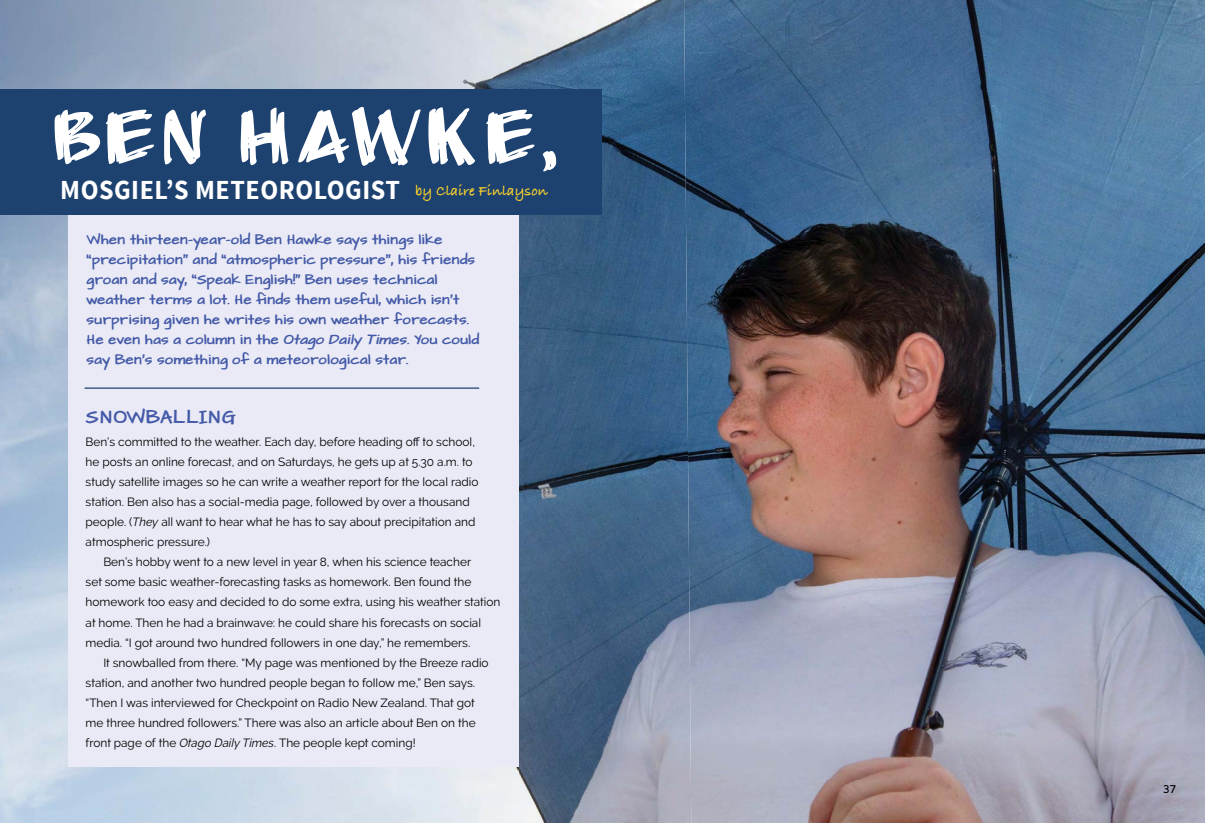
<style>
.page{position:relative;width:1205px;height:823px;background:#fff}
.page>*{position:absolute;margin:0;border:0;box-sizing:border-box;transform-origin:0 0}
.t1{font:700 27.5px "Source Sans Pro";letter-spacing:.02em;color:#fff;scale:.95 1}
.t2{font:700 15px "Architects Daughter Infant NZ";letter-spacing:.01em;color:#445aa8}
.t3{font:11.88px/20px "Raleway";color:#000}
.t4{font:700 11.25px/20px "Architects Daughter Infant NZ";color:#445aa8}
.t5{font:11.25px "Aronui";color:#000}
.s1{font-family:"Bradley Hand ITCTT";font-size:15px;color:#fcd32c}
.s2{font-style:italic}
</style>
<div class="page">
<img style="left:688px;top:0;width:517px;height:259px">
<img style="left:688px;top:259px;width:517px;height:260px">
<img style="left:691px;top:519px;width:514px;height:260px">
<img style="left:691px;top:779px;width:514px;height:43px">
<img style="left:0;top:0;width:518px;height:822px">
<img style="left:518px;top:0;width:170px;height:432px">
<img style="left:518px;top:432px;width:173px;height:390px">
<div style="left:68px;top:390px;width:451px;height:376px;background:#e9eaf5"></div>
<div style="left:68px;top:211px;width:451px;height:181px;background:#e9eaf5"></div>
<hr style="left:85px;top:387px;width:394px;height:1px;background:#1e4270">
<div style="left:0;top:89px;width:602px;height:125px;background:#1e4270"></div>
<svg style="left:55px;top:107px;width:501px;height:64px"></svg>
<h1 class="t1" style="left:60px;top:171px;width:515px">MOSGIEL’S METEOROLOGIST <span class="s1">by Claire Finlayson</span></h1>
<p class="t4" style="left:87px;top:230px;width:394px">When thirteen-year-old Ben Hawke says things like “precipitation” and “atmospheric pressure”, his friends groan and say, “Speak English!” Ben uses technical weather terms a lot. He finds them useful, which isn’t surprising given he writes his own weather forecasts.<br>He even has a column in the <span class="s2">Otago Daily Times</span>. You could say Ben’s something of a meteorological star.</p>
<p class="t2" style="left:86px;top:408px;width:152px">SNOWBALLING</p>
<p class="t3" style="left:86px;top:432px;width:394px">Ben’s committed to the weather. Each day, before heading off to school, he posts an online forecast, and on Saturdays, he gets up at 5.30 a.m. to study satellite images so he can write a weather report for the local radio station. Ben also has a social-media page, followed by over a thousand people. (<span class="s2">They</span> all want to hear what he has to say about precipitation and atmospheric pressure.)</p>
<p class="t3" style="left:86px;top:552px;width:416px;text-indent:18px">Ben’s hobby went to a new level in year 8, when his science teacher<br>set some basic weather-forecasting tasks as homework. Ben found the homework too easy and decided to do some extra, using his weather station at home. Then he had a brainwave: he could share his forecasts on social media. “I got around two hundred followers in one day,” he remembers.</p>
<p class="t3" style="left:86px;top:652px;width:404px;text-indent:18px">It snowballed from there. “My page was mentioned by the Breeze radio station, and another two hundred people began to follow me,” Ben says. “Then I was interviewed for Checkpoint on Radio New Zealand. That got me three hundred followers.” There was also an article about Ben on the front page of the <span class="s2">Otago Daily Times</span>. The people kept coming!</p>
<p class="t5" style="left:1163px;top:781px;width:14px">37</p>
</div>
